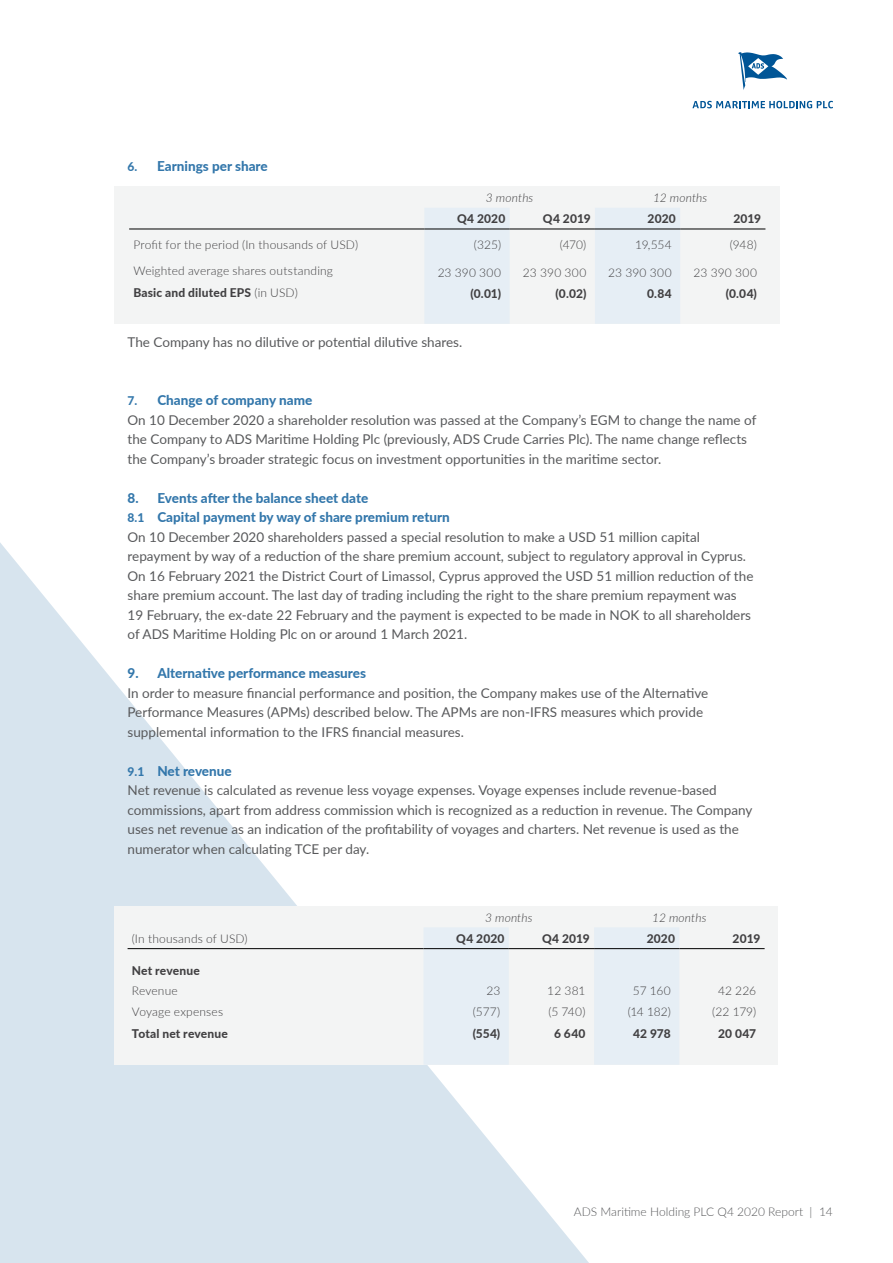
<style>
.page{position:relative;width:893px;height:1263px;background:#fff}
.page>*{position:absolute;margin:0;border:0;box-sizing:border-box;transform-origin:0 0}
.t1{font:13.5px/19.5px "Lato";color:#58595b}
.t2{font:800 13.5px "Lato";color:#3377ab}
.t3{font:300 12px "Lato";letter-spacing:.01em;color:#414042}
.t4{font:800 12px "Lato";letter-spacing:.015em;color:#414042}
.t5{font:300 12px "Lato";color:#58595b}
.t6{font:italic 300 12px "Lato";letter-spacing:.01em;color:#414042}
.s1{font-size:12px}
.s2{font-weight:300}
.s3{font-weight:800;font-size:12px;color:#3377ab}
.s4{font-weight:800;color:#3377ab}
</style>
<div class="page">
<svg style="left:0;top:543px;width:589px;height:720px"></svg>
<svg style="left:692px;top:101px;width:141px;height:7px"></svg>
<svg style="left:738px;top:52px;width:49px;height:38px"></svg>
<div style="left:114px;top:186px;width:666px;height:138px;background:#f3f4f4"></div>
<svg style="left:424px;top:208px;width:256px;height:116px"></svg>
<hr style="left:129px;top:229px;width:295px;height:1px;background:#000">
<hr style="left:424px;top:229px;width:86px;height:1px;background:#000">
<hr style="left:510px;top:229px;width:85px;height:1px;background:#000">
<hr style="left:595px;top:229px;width:85px;height:1px;background:#000">
<hr style="left:680px;top:229px;width:85px;height:1px;background:#000">
<div style="left:114px;top:906px;width:664px;height:159px;background:#f3f4f4"></div>
<svg style="left:423px;top:928px;width:256px;height:136px"></svg>
<hr style="left:128px;top:948px;width:295px;height:1px;background:#000">
<hr style="left:423px;top:948px;width:86px;height:1px;background:#000">
<hr style="left:509px;top:948px;width:85px;height:1px;background:#000">
<hr style="left:594px;top:948px;width:85px;height:1px;background:#000">
<hr style="left:679px;top:948px;width:86px;height:1px;background:#000">
<p class="t2" style="left:127px;top:156px;width:142px"><span class="s1">6.</span> Earnings per share</p>
<p class="t6" style="left:486px;top:189px;width:49px">3 months</p>
<p class="t6" style="left:653px;top:189px;width:56px">12 months</p>
<p class="t4" style="left:457px;top:210px;width:50px">Q4 2020</p>
<p class="t4" style="left:543px;top:210px;width:49px">Q4 2019</p>
<p class="t4" style="left:648px;top:210px;width:30px">2020</p>
<p class="t4" style="left:733px;top:210px;width:29px">2019</p>
<p class="t3" style="left:133px;top:237px;width:226px">Profit for the period (In thousands of USD)</p>
<p class="t3" style="left:474px;top:237px;width:29px">(325)</p>
<p class="t3" style="left:560px;top:237px;width:28px">(470)</p>
<p class="t3" style="left:635px;top:237px;width:38px">19,554</p>
<p class="t3" style="left:730px;top:237px;width:29px">(948)</p>
<p class="t3" style="left:133px;top:263px;width:201px">Weighted average shares outstanding</p>
<p class="t3" style="left:438px;top:264px;width:65px">23 390 300</p>
<p class="t3" style="left:523px;top:264px;width:65px">23 390 300</p>
<p class="t3" style="left:608px;top:264px;width:65px">23 390 300</p>
<p class="t3" style="left:693px;top:264px;width:65px">23 390 300</p>
<p class="t4" style="left:133px;top:283px;width:166px">Basic and diluted EPS <span class="s2">(in USD)</span></p>
<p class="t4" style="left:470px;top:285px;width:32px">(0.01)</p>
<p class="t4" style="left:555px;top:285px;width:32px">(0.02)</p>
<p class="t4" style="left:647px;top:285px;width:26px">0.84</p>
<p class="t4" style="left:726px;top:285px;width:33px">(0.04)</p>
<p class="t1" style="left:128px;top:331px;width:336px">The Company has no dilutive or potential dilutive shares.</p>
<p class="t1" style="left:128px;top:390px;width:630px"><span class="s3">7.</span> <span class="s4">Change of company name<br></span>On 10 December 2020 a shareholder resolution was passed at the Company’s EGM to change the name of the Company to ADS Maritime Holding Plc (previously, ADS Crude Carries Plc). The name change reflects the Company’s broader strategic focus on investment opportunities in the maritime sector.</p>
<p class="t1" style="left:128px;top:487px;width:627px"><span class="s4">8. Events after the balance sheet date<br></span><span class="s3">8.1</span> <span class="s4">Capital payment by way of share premium return<br></span>On 10 December 2020 shareholders passed a special resolution to make a USD 51 million capital repayment by way of a reduction of the share premium account, subject to regulatory approval in Cyprus.<br>On 16 February 2021 the District Court of Limassol, Cyprus approved the USD 51 million reduction of the share premium account. The last day of trading including the right to the share premium repayment was 19 February, the ex-date 22 February and the payment is expected to be made in NOK to all shareholders of ADS Maritime Holding Plc on or around 1 March 2021.</p>
<p class="t2" style="left:128px;top:663px;width:240px">9. Alternative performance measures</p>
<p class="t1" style="left:128px;top:682px;width:582px">In order to measure financial performance and position, the Company makes use of the Alternative<br>Performance Measures (APMs) described below. The APMs are non-IFRS measures which provide supplemental information to the IFRS financial measures.</p>
<p class="t1" style="left:128px;top:760px;width:626px"><span class="s3">9.1</span> <span class="s4">Net revenue<br></span>Net revenue is calculated as revenue less voyage expenses. Voyage expenses include revenue-based commissions, apart from address commission which is recognized as a reduction in revenue. The Company uses net revenue as an indication of the profitability of voyages and charters. Net revenue is used as the numerator when calculating TCE per day.</p>
<p class="t6" style="left:485px;top:909px;width:49px">3 months</p>
<p class="t6" style="left:652px;top:909px;width:56px">12 months</p>
<p class="t3" style="left:132px;top:930px;width:117px">(In thousands of USD)</p>
<p class="t4" style="left:456px;top:929px;width:50px">Q4 2020</p>
<p class="t4" style="left:542px;top:929px;width:49px">Q4 2019</p>
<p class="t4" style="left:647px;top:929px;width:30px">2020</p>
<p class="t4" style="left:733px;top:929px;width:29px">2019</p>
<p class="t4" style="left:132px;top:962px;width:70px">Net revenue</p>
<p class="t3" style="left:132px;top:982px;width:47px">Revenue</p>
<p class="t3" style="left:486px;top:982px;width:15px">23</p>
<p class="t3" style="left:547px;top:982px;width:40px">12 381</p>
<p class="t3" style="left:633px;top:982px;width:40px">57 160</p>
<p class="t3" style="left:718px;top:982px;width:39px">42 226</p>
<p class="t3" style="left:132px;top:1004px;width:93px">Voyage expenses</p>
<p class="t3" style="left:473px;top:1004px;width:29px">(577)</p>
<p class="t3" style="left:548px;top:1004px;width:39px">(5 740)</p>
<p class="t3" style="left:628px;top:1004px;width:45px">(14 182)</p>
<p class="t3" style="left:712px;top:1004px;width:45px">(22 179)</p>
<p class="t4" style="left:132px;top:1024px;width:98px">Total net revenue</p>
<p class="t4" style="left:473px;top:1024px;width:29px">(554)</p>
<p class="t4" style="left:554px;top:1024px;width:33px">6 640</p>
<p class="t4" style="left:633px;top:1024px;width:39px">42 978</p>
<p class="t4" style="left:718px;top:1024px;width:40px">20 047</p>
<p class="t5" style="left:574px;top:1203px;width:260px">ADS Maritime Holding PLC Q4 2020 Report | 14</p>
</div>
